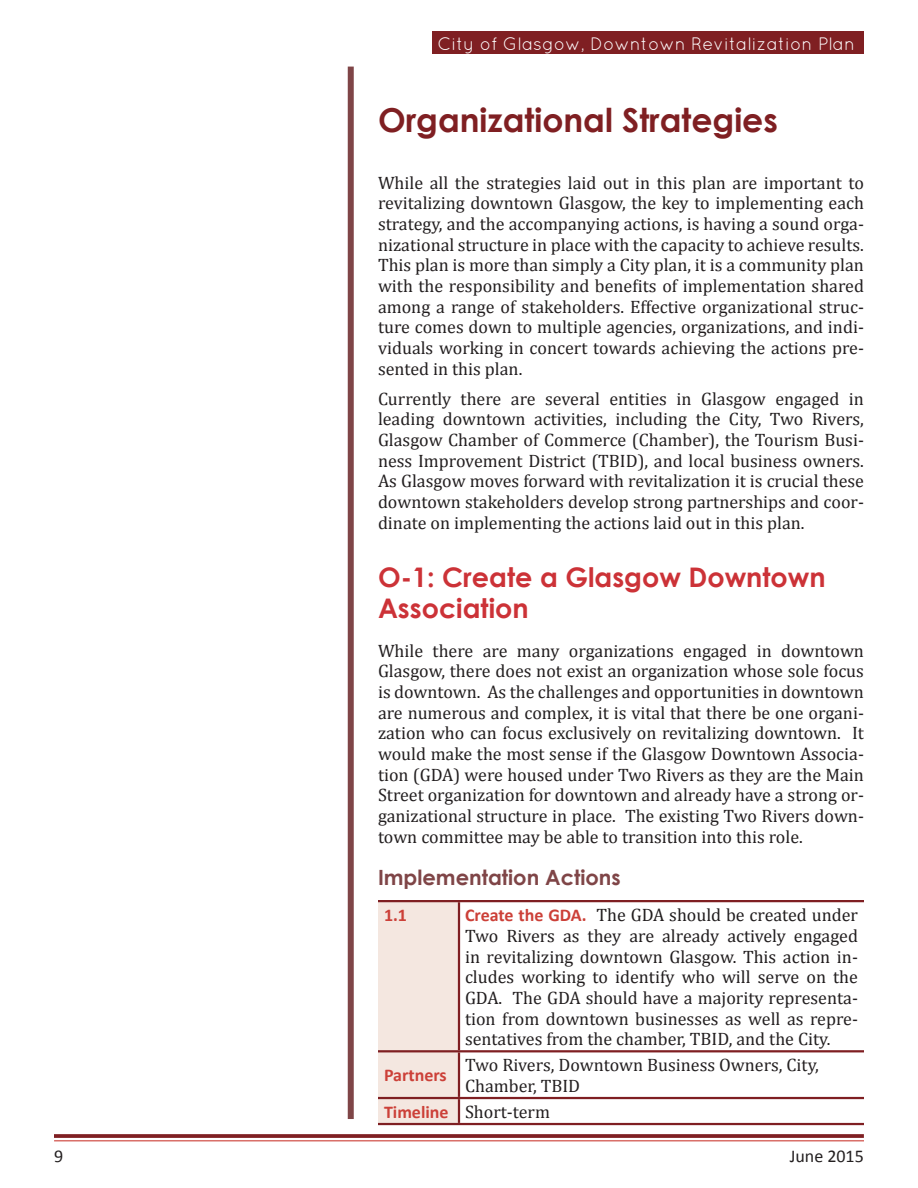
<style>
.page{position:relative;width:918px;height:1188px;background:#fff}
.page>*{position:absolute;margin:0;border:0;box-sizing:border-box;transform-origin:0 0}
.Heading_1{font:700 33px "Century Gothic";color:#7f1f22}
.Heading_2{font:700 27px/31px "Century Gothic";color:#cc3237}
.Heading_3{font:700 21px "Century Gothic";color:#7f4547}
.t1{font:18px/20.7px "Cambria";color:#231f20;text-align:justify}
.t2{font:18px/20.7px "Cambria";color:#211d1e;text-align:justify}
.t3{font:18px "Quicksand";color:#fff}
.Heading_5{font:700 18px "Calibri";color:#cc4038}
.t4{font:18px "Calibri";color:#231f20}
.s1{font-family:"Calibri";font-weight:700;color:#cc4038}
.s2{color:#231f20}
</style>
<div class="page">
<svg style="left:54px;top:1134px;width:810px;height:4px;background:#862c2f"></svg>
<hr style="left:54px;top:1140px;width:810px;height:1px;background:#cc4038">
<div style="left:432px;top:31px;width:432px;height:23px;background:#7f1f22"></div>
<div style="left:348px;top:67px;width:6px;height:1052px;background:#7f4547"></div>
<div style="left:378px;top:902px;width:80px;height:221px;background:#f4e7e0"></div>
<hr style="left:458px;top:902px;width:2px;height:148px;background:#7f1f22">
<hr style="left:458px;top:1052px;width:2px;height:45px;background:#7f1f22">
<hr style="left:378px;top:900px;width:81px;height:2px;background:#7f1f22">
<hr style="left:459px;top:900px;width:405px;height:2px;background:#7f1f22">
<hr style="left:378px;top:1050px;width:81px;height:2px;background:#7f1f22">
<hr style="left:459px;top:1050px;width:405px;height:2px;background:#7f1f22">
<hr style="left:378px;top:1097px;width:81px;height:2px;background:#7f1f22">
<hr style="left:459px;top:1097px;width:405px;height:2px;background:#7f1f22">
<hr style="left:378px;top:1123px;width:81px;height:2px;background:#7f1f22">
<hr style="left:459px;top:1123px;width:405px;height:2px;background:#7f1f22">
<hr style="left:458px;top:1099px;width:2px;height:24px;background:#7f1f22">
<p class="t3" style="left:438px;top:33px;width:419px">City of Glasgow, Downtown Revitalization Plan</p>
<p class="Heading_1" style="left:378px;top:95px;width:401px">Organizational Strategies</p>
<p class="t1" style="left:378px;top:172px;width:488px">While all the strategies laid out in this plan are important to revitalizing downtown Glasgow, the key to implementing each strategy, and the accompanying actions, is having a sound orga&shy;nizational structure in place with the capacity to achieve results.<br>This plan is more than simply a City plan, it is a community plan with the responsibility and benefits of implementation shared among a range of stakeholders. Effective organizational struc&shy;ture comes down to multiple agencies, organizations, and indi&shy;viduals working in concert towards achieving the actions pre&shy;sented in this plan.</p>
<p class="t1" style="left:378px;top:388px;width:488px">Currently there are several entities in Glasgow engaged in leading downtown activities, including the City, Two Rivers, Glasgow Chamber of Commerce (Chamber), the Tourism Busi&shy;ness Improvement District (TBID), and local business owners.<br>As Glasgow moves forward with revitalization it is crucial these downtown stakeholders develop strong partnerships and coor&shy;dinate on implementing the actions laid out in this plan.</p>
<p class="Heading_2" style="left:378px;top:560px;width:449px">O-1: Create a Glasgow Downtown<br>Association</p>
<p class="t1" style="left:378px;top:640px;width:488px">While there are many organizations engaged in downtown Glasgow, there does not exist an organization whose sole focus is downtown. As the challenges and opportunities in downtown are numerous and complex, it is vital that there be one organi&shy;zation who can focus exclusively on revitalizing downtown. It would make the most sense if the Glasgow Downtown Associa&shy;tion (GDA) were housed under Two Rivers as they are the Main Street organization for downtown and already have a strong or&shy;ganizational structure in place. The existing Two Rivers down&shy;town committee may be able to transition into this role.</p>
<p class="Heading_3" style="left:378px;top:861px;width:244px">Implementation Actions</p>
<p class="Heading_5" style="left:384px;top:902px;width:25px">1.1</p>
<p class="t2" style="left:465px;top:905px;width:395px"><span class="s1">Create the GDA.</span> The GDA should be created under Two Rivers as they are already actively engaged in revitalizing downtown Glasgow. This action in&shy;cludes working to identify who will serve on the GDA. <span class="s2">The GDA should have a majority representa&shy;tion from downtown businesses as well as repre&shy;sentatives from the chamber, TBID, and the City.</span></p>
<p class="Heading_5" style="left:384px;top:1063px;width:64px">Partners</p>
<p class="t1" style="left:465px;top:1055px;width:356px">Two Rivers, Downtown Business Owners, City,<br>Chamber, TBID</p>
<p class="Heading_5" style="left:384px;top:1099px;width:66px">Timeline</p>
<p class="t1" style="left:465px;top:1101px;width:87px">Short-term</p>
<p class="t4" style="left:54px;top:1143px;width:11px">9</p>
<p class="t4" style="left:790px;top:1143px;width:76px">June 2015</p>
</div>
